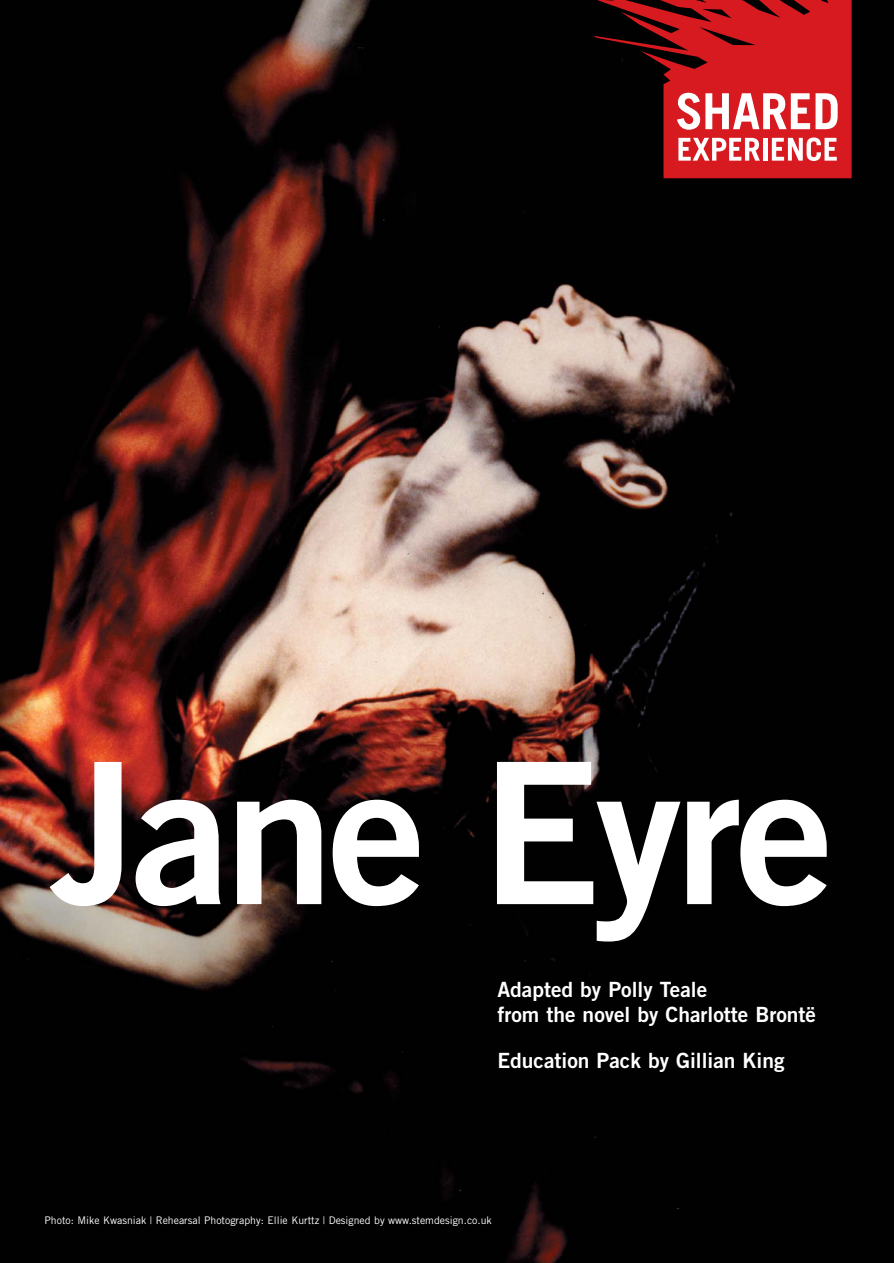
<style>
.page{position:relative;width:894px;height:1263px;background:#fff}
.page>*{position:absolute;margin:0;border:0;box-sizing:border-box;transform-origin:0 0}
.t1{font:196.95px "Trade Gothic Bold Two";letter-spacing:-.03em;color:#fff}
.t2{font:21px/25.2px "Trade Gothic Bold Two";color:#fff}
.t3{font:10.5px "Trade Gothic";color:#fff}
</style>
<div class="page">
<img style="left:0;top:0;width:894px;height:1263px">
<svg style="left:589px;top:0;width:263px;height:178px;background:#881115"></svg>
<svg style="left:678px;top:138px;width:82px;height:23px"></svg>
<hr style="left:763px;top:138px;width:4px;height:23px;background:#fff">
<svg style="left:772px;top:138px;width:65px;height:23px"></svg>
<svg style="left:677px;top:93px;width:133px;height:37px"></svg>
<svg style="left:816px;top:93px;width:22px;height:36px"></svg>
<h1 class="t1" style="left:51px;top:762px;width:785px">Jane Eyre</h1>
<h2 class="t2" style="left:497px;top:979px;width:320px">Adapted by Polly Teale<br>from the novel by Charlotte Brontë</h2>
<h2 class="t2" style="left:497px;top:1050px;width:289px">Education Pack by Gillian King</h2>
<p class="t3" style="left:45px;top:1216px;width:449px">Photo: Mike Kwasniak | Rehearsal Photography: Ellie Kurttz | Designed by www.stemdesign.co.uk</p>
</div>
